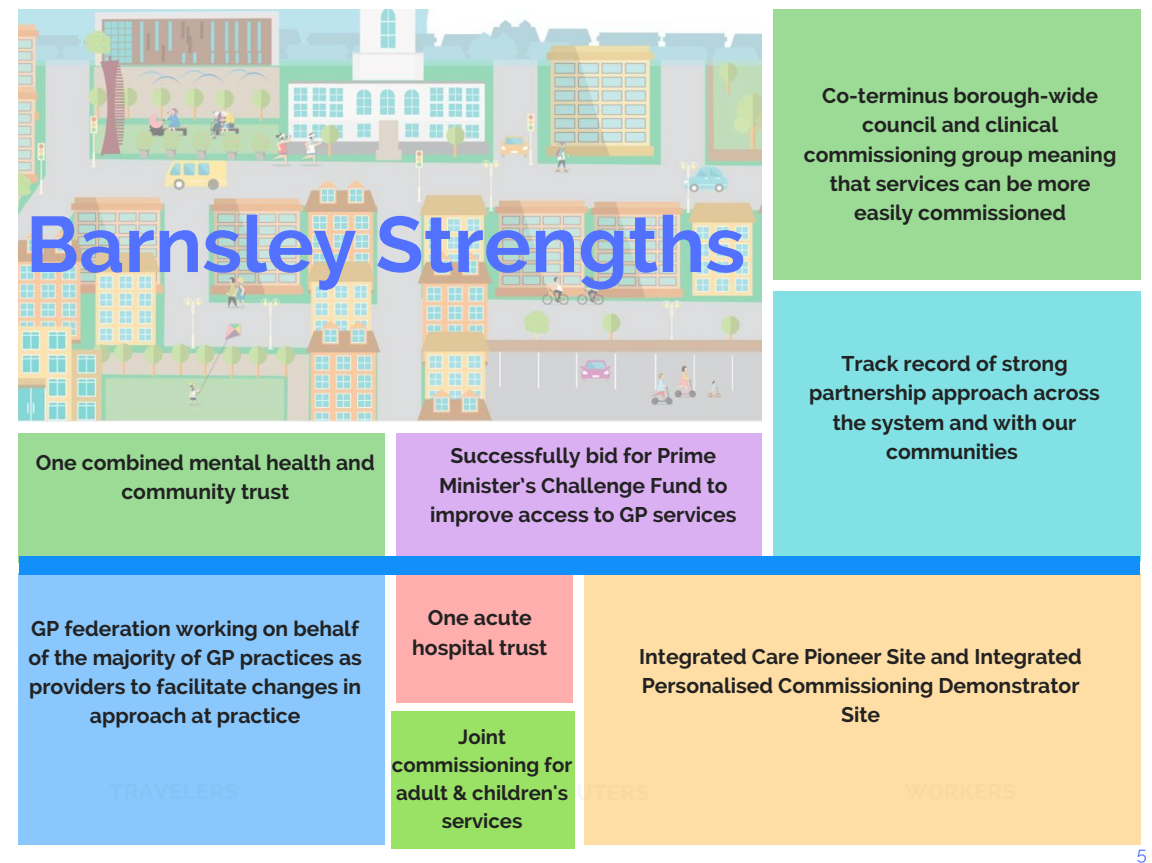
<style>
.page{position:relative;width:1152px;height:863px;background:#fff}
.page>*{position:absolute;margin:0;border:0;box-sizing:border-box;transform-origin:0 0}
.t1{font:700 78.45px "Raleway";color:#5271ff}
.t2{font:700 21.15px/29.2px "Raleway";color:#222;text-align:center}
.t3{font:700 20.4px/28.2px "Raleway";color:#222;text-align:center}
.t4{font:18.15px "Raleway";color:#5271ff}
</style>
<div class="page">
<img style="left:18px;top:10px;width:744px;height:412px">
<div style="left:18px;top:433px;width:367px;height:129px;background:#9bdb95"></div>
<div style="left:396px;top:433px;width:366px;height:129px;background:#dbb0f2"></div>
<div style="left:773px;top:10px;width:368px;height:270px;background:#9bdb95"></div>
<div style="left:773px;top:291px;width:368px;height:270px;background:#81e1e5"></div>
<div style="left:18px;top:573px;width:367px;height:271px;background:#89c7fc"></div>
<div style="left:396px;top:573px;width:177px;height:130px;background:#ffaeae"></div>
<div style="left:584px;top:573px;width:557px;height:271px;background:#ffdea5"></div>
<div style="left:19px;top:556px;width:1121px;height:19px;background:#128ff9"></div>
<div style="left:392px;top:711px;width:183px;height:137px;background:#99e265"></div>
<h1 class="t1" style="left:26px;top:198px;width:721px">Barnsley Strengths</h1>
<p class="t2" style="left:804px;top:81px;width:314px">Co-terminus borough-wide council and clinical commissioning group meaning that services can be more easily commissioned</p>
<p class="t2" style="left:809px;top:349px;width:292px">Track record of strong partnership approach across the system and with our</p>
<p class="t2" style="left:36px;top:448px;width:340px">One combined mental health and community trust</p>
<p class="t2" style="left:451px;top:441px;width:267px">Successfully bid for Prime</p>
<p class="t2" style="left:886px;top:437px;width:133px">communities</p>
<p class="t2" style="left:430px;top:470px;width:308px">Minister’s Challenge Fund to improve access to GP services</p>
<p class="t2" style="left:28px;top:613px;width:335px">GP federation working on behalf of the majority of GP practices as providers to facilitate changes in approach at practice</p>
<p class="t2" style="left:412px;top:603px;width:137px">One acute hospital trust</p>
<p class="t3" style="left:392px;top:722px;width:182px">Joint commissioning for adult &amp; children's services</p>
<p class="t2" style="left:639px;top:641px;width:444px">Integrated Care Pioneer Site and Integrated<br>Personalised Commissioning Demonstrator<br>Site</p>
<p class="t4" style="left:1137px;top:842px;width:11px">5</p>
</div>
